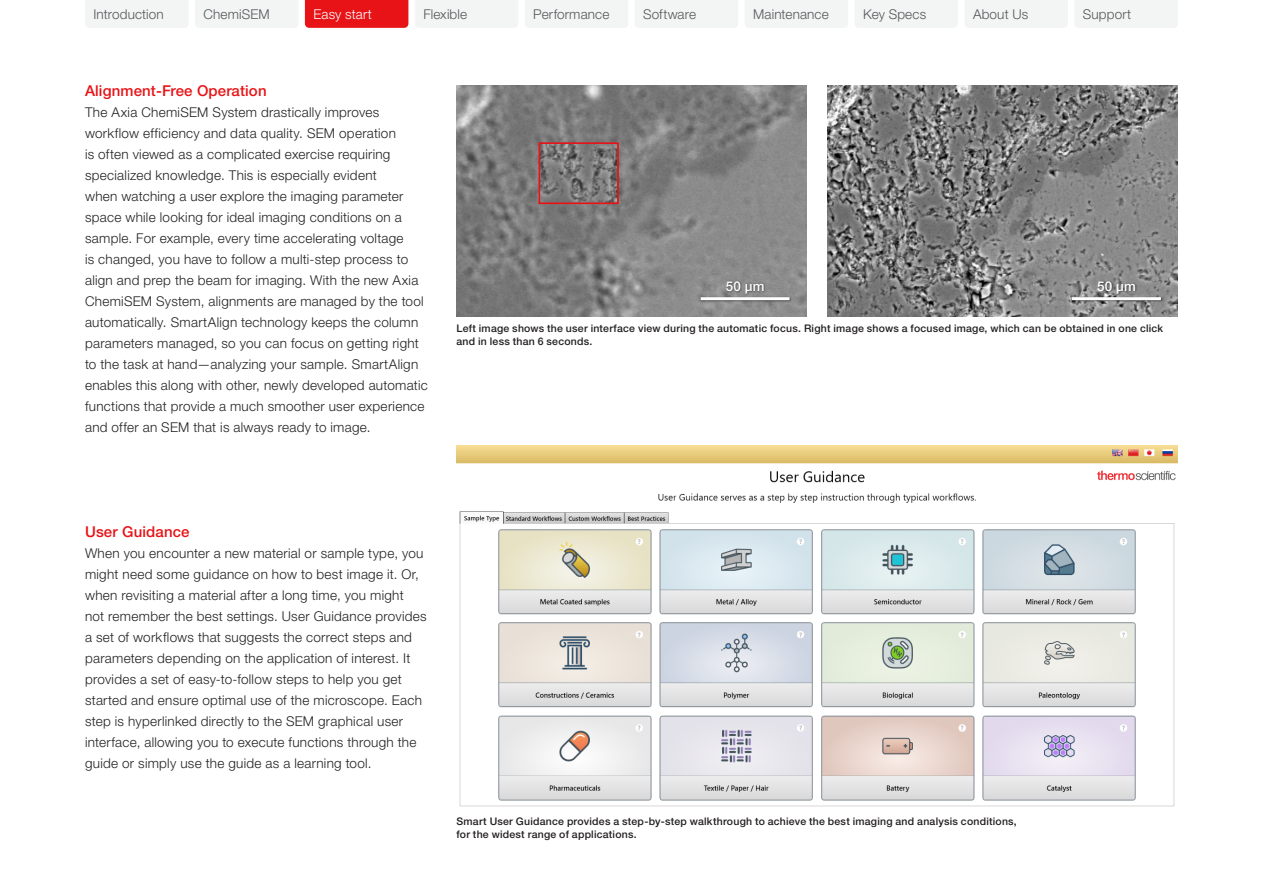
<style>
.page{position:relative;width:1263px;height:893px;background:#fff}
.page>*{position:absolute;margin:0;border:0;box-sizing:border-box;transform-origin:0 0}
.t1{font:500 15px "Helvetica Neue LTW1 G";letter-spacing:.01em;color:#e71316}
.t2{font:300 13.5px/21px "Helvetica Neue LTW1 G";letter-spacing:.02em;color:#222}
.t3{font:300 13.5px "Helvetica Neue LTW1 G";letter-spacing:.01em;color:#54585a}
.t4{font:300 13.5px "Helvetica Neue LTW1 G";letter-spacing:.01em;color:#fff}
.t5{font:500 13.5px "Helvetica Neue LTW1 G";letter-spacing:.015em;color:#fff}
.t6{font:500 10.5px/12.6px "Helvetica Neue LT Pro";letter-spacing:.02em;color:#231f20}
</style>
<div class="page">
<img style="left:456px;top:445px;width:722px;height:362px">
<img style="left:456px;top:85px;width:350px;height:231px">
<img style="left:828px;top:85px;width:350px;height:231px">
<img style="left:542px;top:145px;width:74px;height:56px">
<div style="left:1071px;top:280px;width:93px;height:23px;background:#231f20;opacity:.75"></div>
<hr style="left:1072px;top:297px;width:89px;height:3px;background:#fff">
<div style="left:699px;top:280px;width:93px;height:23px;background:#231f20;opacity:.75"></div>
<hr style="left:701px;top:297px;width:88px;height:3px;background:#fff">
<div style="left:539px;top:142px;width:80px;height:62px;border:2px solid #e71316"></div>
<div style="left:85px;top:0;width:103px;height:28px;background:#f3f4f4"></div>
<div style="left:195px;top:0;width:103px;height:28px;background:#f3f4f4"></div>
<div style="left:305px;top:0;width:103px;height:28px;background:#e71316"></div>
<div style="left:415px;top:0;width:103px;height:28px;background:#f3f4f4"></div>
<div style="left:525px;top:0;width:103px;height:28px;background:#f3f4f4"></div>
<div style="left:635px;top:0;width:103px;height:28px;background:#f3f4f4"></div>
<div style="left:745px;top:0;width:103px;height:28px;background:#f3f4f4"></div>
<div style="left:855px;top:0;width:103px;height:28px;background:#f3f4f4"></div>
<div style="left:965px;top:0;width:103px;height:28px;background:#f3f4f4"></div>
<div style="left:1075px;top:0;width:103px;height:28px;background:#f3f4f4"></div>
<p class="t3" style="left:94px;top:6px;width:72px">Introduction</p>
<p class="t3" style="left:203px;top:6px;width:68px">ChemiSEM</p>
<p class="t4" style="left:313px;top:6px;width:60px">Easy start</p>
<p class="t3" style="left:423px;top:6px;width:45px">Flexible</p>
<p class="t3" style="left:533px;top:6px;width:78px">Performance</p>
<p class="t3" style="left:643px;top:6px;width:54px">Software</p>
<p class="t3" style="left:753px;top:6px;width:77px">Maintenance</p>
<p class="t3" style="left:863px;top:6px;width:65px">Key Specs</p>
<p class="t3" style="left:973px;top:6px;width:57px">About Us</p>
<p class="t3" style="left:1083px;top:6px;width:50px">Support</p>
<p class="t1" style="left:85px;top:81px;width:183px">Alignment-Free Operation</p>
<p class="t2" style="left:85px;top:101px;width:344px">The Axia ChemiSEM System drastically improves workflow efficiency and data quality. SEM operation<br>is often viewed as a complicated exercise requiring specialized knowledge. This is especially evident<br>when watching a user explore the imaging parameter space while looking for ideal imaging conditions on a sample. For example, every time accelerating voltage<br>is changed, you have to follow a multi-step process to align and prep the beam for imaging. With the new Axia ChemiSEM System, alignments are managed by the tool automatically. SmartAlign technology keeps the column parameters managed, so you can focus on getting right to the task at hand—analyzing your sample. SmartAlign enables this along with other, newly developed automatic functions that provide a much smoother user experience and offer an SEM that is always ready to image.</p>
<p class="t5" style="left:726px;top:278px;width:40px">50 μm</p>
<p class="t5" style="left:1097px;top:278px;width:40px">50 μm</p>
<p class="t6" style="left:456px;top:322px;width:708px">Left image shows the user interface view during the automatic focus. Right image shows a focused image, which can be obtained in one click and in less than 6 seconds.</p>
<p class="t1" style="left:85px;top:522px;width:106px">User Guidance</p>
<p class="t2" style="left:85px;top:542px;width:343px">When you encounter a new material or sample type, you might need some guidance on how to best image it. Or, when revisiting a material after a long time, you might<br>not remember the best settings. User Guidance provides a set of workflows that suggests the correct steps and parameters depending on the application of interest. It provides a set of easy-to-follow steps to help you get started and ensure optimal use of the microscope. Each step is hyperlinked directly to the SEM graphical user interface, allowing you to execute functions through the guide or simply use the guide as a learning tool.</p>
<p class="t6" style="left:456px;top:815px;width:562px">Smart User Guidance provides a step-by-step walkthrough to achieve the best imaging and analysis conditions, for the widest range of applications.</p>
</div>
